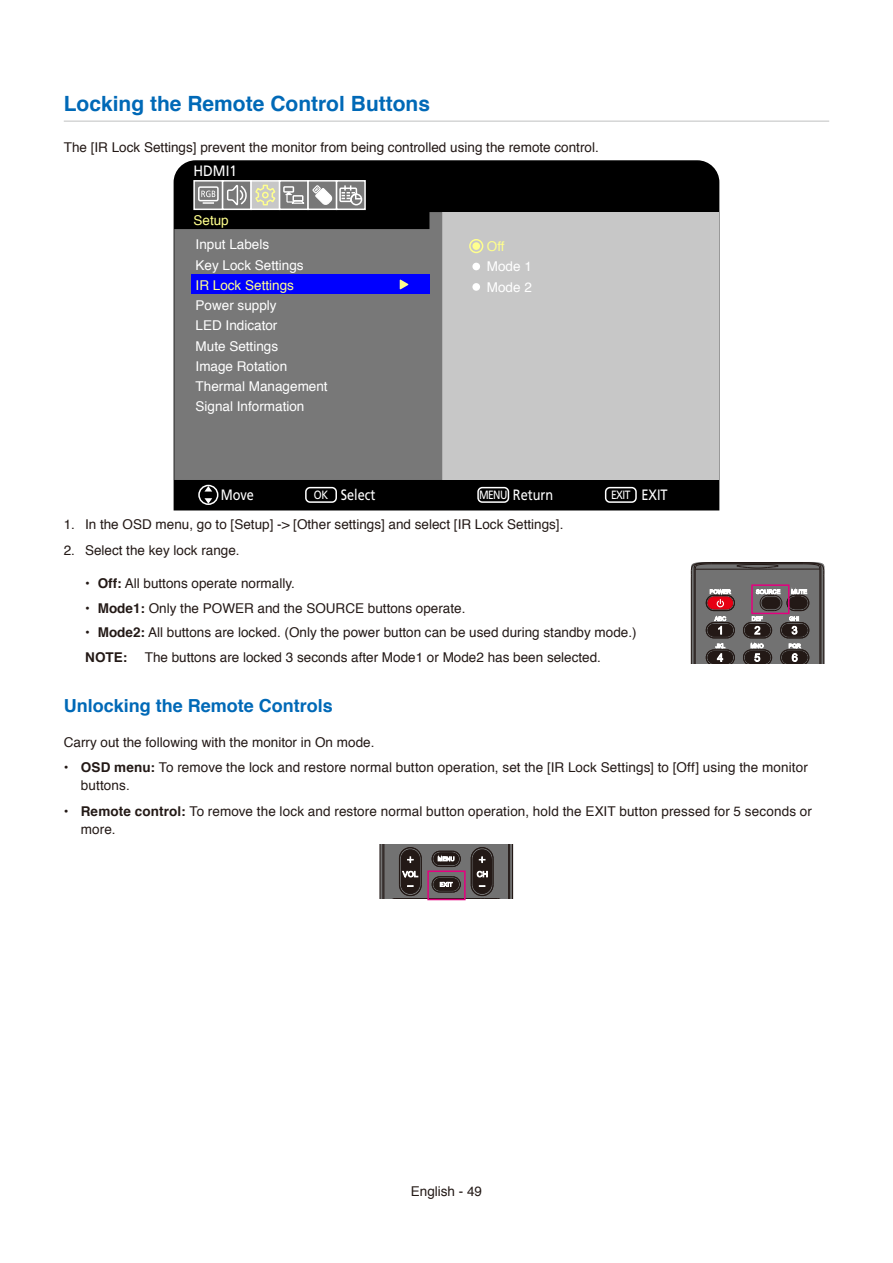
<style>
.page{position:relative;width:893px;height:1263px;background:#fff}
.page>*{position:absolute;margin:0;border:0;box-sizing:border-box;transform-origin:0 0}
.t1{font:700 21px "Helvetica";color:#0069b7}
.t2{font:700 18px "Helvetica";color:#0069b7}
.t3{font:15px "Frutiger";color:#fff;scale:.85 1}
.t4{font:15px "Frutiger";color:#fff;scale:.9 1}
.t5{font:13.5px/18px "Helvetica";color:#231916}
.t6{font:13.5px/20.2px "Helvetica";color:#fff}
.t7{font:13.5px "Helvetica";color:#ffff8d}
.t8{font:700 13.5px "Helvetica";color:#231916}
.t9{font:12px "Frutiger";letter-spacing:-.05em;color:#fff;scale:.85 1}
.s1{font-size:12px}
.s2{font-size:15px}
.s3{font-weight:700}
</style>
<div class="page">
<hr style="left:64px;top:121px;width:765px;height:1px;background:#bfc0c1">
<div style="left:174px;top:160px;width:545px;height:350px;background:#000"></div>
<div style="left:442px;top:212px;width:277px;height:268px;background:#c7c7c7"></div>
<svg style="left:174px;top:212px;width:268px;height:268px;background:#6f6f70"></svg>
<div style="left:194px;top:181px;width:29px;height:28px;background:#787878"></div>
<div style="left:193px;top:180px;width:30px;height:30px;border:2px solid #fff"></div>
<div style="left:223px;top:181px;width:28px;height:28px;background:#787878"></div>
<div style="left:222px;top:180px;width:30px;height:30px;border:2px solid #fff"></div>
<div style="left:251px;top:181px;width:29px;height:28px;background:#c7c7c7"></div>
<div style="left:250px;top:180px;width:30px;height:30px;border:2px solid #fff"></div>
<div style="left:280px;top:181px;width:28px;height:28px;background:#787878"></div>
<div style="left:279px;top:180px;width:30px;height:30px;border:2px solid #fff"></div>
<div style="left:308px;top:181px;width:29px;height:28px;background:#787878"></div>
<div style="left:307px;top:180px;width:30px;height:30px;border:2px solid #fff"></div>
<div style="left:337px;top:181px;width:28px;height:28px;background:#787878"></div>
<div style="left:336px;top:180px;width:30px;height:30px;border:2px solid #fff"></div>
<div style="left:198px;top:186px;width:21px;height:15px;border:2px solid #fff;border-radius:2px"></div>
<svg style="left:201px;top:191px;width:14px;height:13px"></svg>
<svg style="left:227px;top:185px;width:20px;height:21px"></svg>
<div style="left:283px;top:186px;width:11px;height:7px;border:2px solid #fff"></div>
<svg style="left:255px;top:184px;width:21px;height:22px"></svg>
<svg style="left:285px;top:184px;width:78px;height:22px"></svg>
<div style="left:191px;top:275px;width:238px;height:19px;background:#00f"></div>
<svg style="left:400px;top:279px;width:8px;height:11px"></svg>
<div style="left:198px;top:485px;width:20px;height:20px;border:2px solid #fff;border-radius:50%"></div>
<svg style="left:204px;top:486px;width:8px;height:5px"></svg>
<svg style="left:204px;top:498px;width:8px;height:6px"></svg>
<div style="left:305px;top:487px;width:32px;height:16px;border:2px solid #fff;border-radius:4px"></div>
<div style="left:477px;top:487px;width:32px;height:16px;border:2px solid #fff;border-radius:4px"></div>
<div style="left:605px;top:487px;width:32px;height:16px;border:2px solid #fff;border-radius:4px"></div>
<div style="left:469px;top:239px;width:14px;height:14px;border:2px solid #ffff8f;border-radius:50%"></div>
<div style="left:472px;top:242px;width:8px;height:8px;background:#ffff8f;border-radius:50%"></div>
<div style="left:472px;top:263px;width:8px;height:7px;background:#fff;border-radius:50%"></div>
<div style="left:472px;top:283px;width:8px;height:8px;background:#fff;border-radius:50%"></div>
<svg style="left:380px;top:845px;width:133px;height:53px;background:#595554"></svg>
<div style="left:427px;top:870px;width:39px;height:30px;border:2px solid #e4007f"></div>
<svg style="left:691px;top:562px;width:133px;height:102px;background:#665f5e"></svg>
<div style="left:751px;top:584px;width:38px;height:30px;border:2px solid #e4007f"></div>
<h1 class="t1" style="left:64px;top:87px;width:368px">Locking the Remote Control Buttons</h1>
<p class="t5" style="left:64px;top:138px;width:536px">The [IR Lock Settings] prevent the monitor from being controlled using the remote control.</p>
<p class="t4" style="left:193px;top:162px;width:50px">HDMI1</p>
<p class="t7" style="left:193px;top:209px;width:37px">Setup</p>
<p class="t6" style="left:196px;top:235px;width:110px">Input Labels<br>Key Lock Settings</p>
<p class="t7" style="left:196px;top:275px;width:100px">IR Lock Settings</p>
<p class="t6" style="left:196px;top:296px;width:134px">Power supply<br>LED Indicator<br>Mute Settings<br>Image Rotation<br>Thermal Management<br>Signal Information</p>
<p class="t7" style="left:487px;top:236px;width:19px">Off</p>
<p class="t6" style="left:487px;top:257px;width:47px">Mode 1<br>Mode 2</p>
<p class="t3" style="left:221px;top:486px;width:41px">Move</p>
<p class="t3" style="left:341px;top:486px;width:42px">Select</p>
<p class="t9" style="left:314px;top:488px;width:19px">OK</p>
<p class="t3" style="left:479px;top:486px;width:89px"><span class="s1">MENU</span> Return</p>
<p class="t9" style="left:611px;top:488px;width:68px">EXIT <span class="s2">EXIT</span></p>
<p class="t5" style="left:64px;top:515px;width:501px">1. In the OSD menu, go to [Setup] -&gt; [Other settings] and select [IR Lock Settings].</p>
<p class="t5" style="left:64px;top:542px;width:177px">2. Select the key lock range.</p>
<p class="t5" style="left:85px;top:575px;width:211px">• <span class="s3">Off:</span> All buttons operate normally.</p>
<p class="t5" style="left:85px;top:599px;width:382px">• <span class="s3">Mode1:</span> Only the POWER and the SOURCE buttons operate.</p>
<p class="t5" style="left:85px;top:620px;width:553px;line-height:24.8px">• <span class="s3">Mode2:</span> All buttons are locked. (Only the power button can be used during standby mode.)<br><span class="s3">NOT</span></p>
<p class="t8" style="left:123px;top:646px;width:6px">E:</p>
<p class="t5" style="left:145px;top:648px;width:458px">The buttons are locked 3 seconds after Mode1 or Mode2 has been selected.</p>
<h2 class="t2" style="left:64px;top:691px;width:271px">Unlocking the Remote Controls</h2>
<p class="t5" style="left:64px;top:734px;width:312px">Carry out the following with the monitor in On mode.</p>
<p class="t5" style="left:81px;top:758px;width:728px;text-indent:-17px">• <span class="s3">OSD menu:</span> To remove the lock and restore normal button operation, set the [IR Lock Settings] to [Off] using the monitor buttons.</p>
<p class="t5" style="left:81px;top:803px;width:733px;text-indent:-17px">• <span class="s3">Remote control:</span> To remove the lock and restore normal button operation, hold the EXIT button pressed for 5 seconds or more.</p>
<p class="t5" style="left:411px;top:1182px;width:73px">English - 49</p>
</div>
